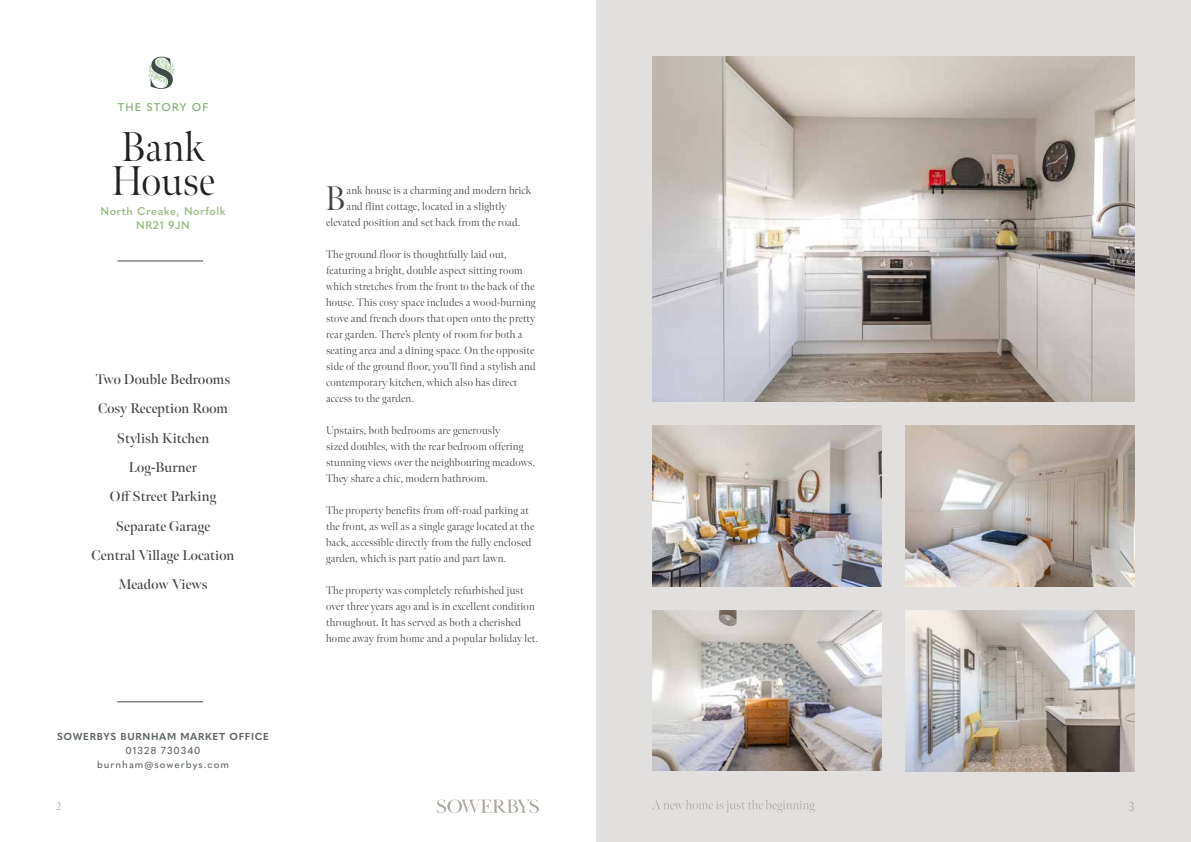
<style>
.page{position:relative;width:1191px;height:842px;background:#fff}
.page>*{position:absolute;margin:0;border:0;box-sizing:border-box;transform-origin:0 0}
.t1{font:300 41.5px/34px "Meno Banner";color:#222223}
.t2{font:300 34px "Meno Banner";color:#434141}
.t3{font:600 14px/29.3px "Meno Banner";letter-spacing:.01em;color:#434141;text-align:center}
.t4{font:300 13px "Meno Banner";color:#ada8a0}
.t5{font:300 11px/16px "Meno Banner";letter-spacing:.02em;color:#434141}
.t6{font:600 11px/14px "Quasimoda";letter-spacing:.05em;color:#96ba81;text-align:center}
.t7{font:500 11px "Quasimoda";letter-spacing:.1em;color:#76aa62}
.t8{font:300 11px "Meno Banner";color:#ada8a0}
.t9{font:500 10px/14px "Quasimoda";letter-spacing:.1em;color:#5e6662;text-align:center}
.t10{font:700 10px "Quasimoda";letter-spacing:.07em;color:#5e6662}
</style>
<div class="page">
<div style="left:595px;top:0;width:596px;height:842px;background:#e2e0df"></div>
<svg style="left:437px;top:799px;width:102px;height:14px"></svg>
<svg style="left:652px;top:800px;width:162px;height:13px"></svg>
<hr style="left:117px;top:260px;width:86px;height:1px;background:#3e4b47">
<svg style="left:148px;top:57px;width:27px;height:32px"></svg>
<hr style="left:117px;top:701px;width:86px;height:1px;background:#3e4b47">
<img style="left:652px;top:57px;width:482px;height:345px">
<img style="left:905px;top:611px;width:229px;height:160px">
<img style="left:905px;top:426px;width:229px;height:160px">
<img style="left:652px;top:610px;width:229px;height:161px">
<img style="left:652px;top:426px;width:229px;height:160px">
<p class="t7" style="left:118px;top:98px;width:92px">THE STORY OF</p>
<h1 class="t1" style="left:111px;top:131px;width:105px">Bank<br>House</h1>
<p class="t6" style="left:101px;top:203px;width:126px">North Creake, Norfolk<br>NR21 9JN</p>
<p class="t3" style="left:92px;top:365px;width:144px">Two Double Bedrooms<br>Cosy Reception Room<br>Stylish Kitchen<br>Log-Burner<br>Off Street Parking<br>Separate Garage<br>Central Village Location<br>Meadow Views</p>
<p class="t10" style="left:57px;top:729px;width:213px">SOWERBYS BURNHAM MARKET OFFICE</p>
<p class="t9" style="left:97px;top:743px;width:133px">01328 730340 burnham@sowerbys.com</p>
<h2 class="t2" style="left:325px;top:178px;width:22px">B</h2>
<p class="t5" style="left:346px;top:182px;width:186px">ank house is a charming and modern brick</p>
<p class="t5" style="left:346px;top:198px;width:162px">and flint cottage, located in a slightly</p>
<p class="t5" style="left:326px;top:214px;width:196px">elevated position and set back from the road.</p>
<p class="t5" style="left:326px;top:246px;width:211px">The ground floor is thoughtfully laid out, featuring a bright, double aspect sitting room which stretches from the front to the back of the house. This cosy space includes a wood-burning stove and french doors that open onto the pretty rear garden. There’s plenty of room for both a seating area and a dining space. On the opposite side of the ground floor, you’ll find a stylish and contemporary kitchen, which also has direct access to the garden.</p>
<p class="t5" style="left:326px;top:422px;width:210px">Upstairs, both bedrooms are generously<br>sized doubles, with the rear bedroom offering stunning views over the neighbouring meadows.<br>They share a chic, modern bathroom.</p>
<p class="t5" style="left:326px;top:502px;width:209px">The property benefits from off-road parking at the front, as well as a single garage located at the back, accessible directly from the fully enclosed garden, which is part patio and part lawn.</p>
<p class="t5" style="left:326px;top:583px;width:213px">The property was completely refurbished just over three years ago and is in excellent condition throughout. It has served as both a cherished home away from home and a popular holiday let.</p>
<p class="t8" style="left:57px;top:799px;width:6px">2</p>
<p class="t4" style="left:1128px;top:798px;width:7px">3</p>
</div>
